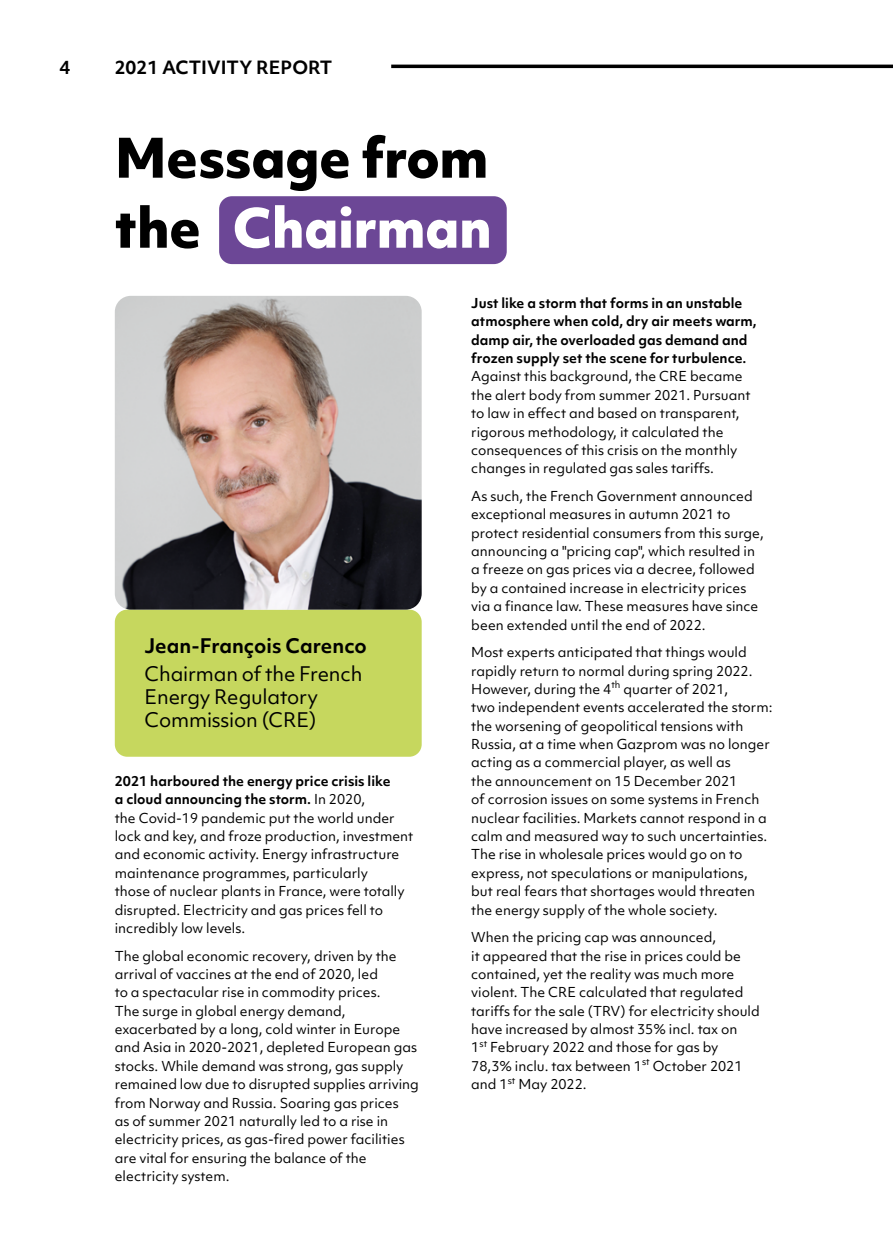
<style>
.page{position:relative;width:893px;height:1241px;background:#fff}
.page>*{position:absolute;margin:0;border:0;box-sizing:border-box;transform-origin:0 0}
.t1{font:800 52.5px/70px "Objektiv Mk 1";letter-spacing:-.01em;color:#000}
.t2{font:19.25px/23.1px "Objektiv Mk 1";letter-spacing:-.01em;color:#000}
.t3{font:700 19.25px "Objektiv Mk 1";color:#000}
.t4{font:700 17.5px "Objektiv Mk 1";color:#000}
.t5{font:13.12px/18.4px "Objektiv Mk 1";color:#000}
.t6{font:700 13.12px/18.4px "Objektiv Mk 1";color:#000}
.s1{color:#fff}
.s2{font-weight:700}
</style>
<div class="page">
<div style="left:115px;top:609px;width:307px;height:147px;background:#c6d75e;border-radius:12px"></div>
<div style="left:219px;top:196px;width:288px;height:68px;background:#6c4796;border-radius:13px"></div>
<img style="left:115px;top:296px;width:307px;height:313px">
<hr style="left:391px;top:65px;width:502px;height:3px;background:#000">
<h3 class="t4" style="left:60px;top:55px;width:12px">4</h3>
<h3 class="t4" style="left:115px;top:55px;width:219px">2021 ACTIVITY REPORT</h3>
<h1 class="t1" style="left:115px;top:121px;width:379px">Message from the <span class="s1">Chairman</span></h1>
<h2 class="t3" style="left:145px;top:631px;width:224px">Jean-François Carenco</h2>
<h2 class="t2" style="left:145px;top:661px;width:219px">Chairman of the French<br>Energy Regulatory<br>Commission (CRE)</h2>
<p class="t5" style="left:115px;top:771px;width:300px"><span class="s2">2021 harboured the energy price crisis like<br>a cloud announcing the storm.</span> In 2020,<br>the Covid-19 pandemic put the world under lock and key, and froze production, investment and economic activity. Energy infrastructure maintenance programmes, particularly<br>those of nuclear plants in France, were totally disrupted. Electricity and gas prices fell to incredibly low levels.</p>
<p class="t5" style="left:115px;top:946px;width:306px">The global economic recovery, driven by the arrival of vaccines at the end of 2020, led<br>to a spectacular rise in commodity prices.<br>The surge in global energy demand, exacerbated by a long, cold winter in Europe and Asia in 2020-2021, depleted European gas stocks. While demand was strong, gas supply remained low due to disrupted supplies arriving from Norway and Russia. Soaring gas prices<br>as of summer 2021 naturally led to a rise in electricity prices, as gas-fired power facilities are vital for ensuring the balance of the electricity system.</p>
<p class="t6" style="left:471px;top:293px;width:287px">Just like a storm that forms in an unstable atmosphere when cold, dry air meets warm, damp air, the overloaded gas demand and frozen supply set the scene for turbulence.</p>
<p class="t5" style="left:471px;top:367px;width:281px">Against this background, the CRE became the alert body from summer 2021. Pursuant to law in effect and based on transparent, rigorous methodology, it calculated the consequences of this crisis on the monthly changes in regulated gas sales tariffs.</p>
<p class="t5" style="left:471px;top:486px;width:294px">As such, the French Government announced exceptional measures in autumn 2021 to protect residential consumers from this surge, announcing a "pricing cap", which resulted in a freeze on gas prices via a decree, followed by a contained increase in electricity prices via a finance law. These measures have since been extended until the end of 2022.</p>
<p class="t5" style="left:471px;top:642px;width:303px">Most experts anticipated that things would rapidly return to normal during spring 2022.<br>However, during the 4<sup>th</sup> quarter of 2021,<br>two independent events accelerated the storm: the worsening of geopolitical tensions with Russia, at a time when Gazprom was no longer acting as a commercial player, as well as<br>the announcement on 15 December 2021<br>of corrosion issues on some systems in French nuclear facilities. Markets cannot respond in a calm and measured way to such uncertainties.<br>The rise in wholesale prices would go on to express, not speculations or manipulations, but real fears that shortages would threaten the energy supply of the whole society.</p>
<p class="t5" style="left:471px;top:927px;width:290px">When the pricing cap was announced,<br>it appeared that the rise in prices could be contained, yet the reality was much more violent. The CRE calculated that regulated tariffs for the sale (TRV) for electricity should have increased by almost 35% incl. tax on<br>1<sup>st</sup> February 2022 and those for gas by 78,3% inclu. tax between 1<sup>st</sup> October 2021 and 1<sup>st</sup> May 2022.</p>
</div>
